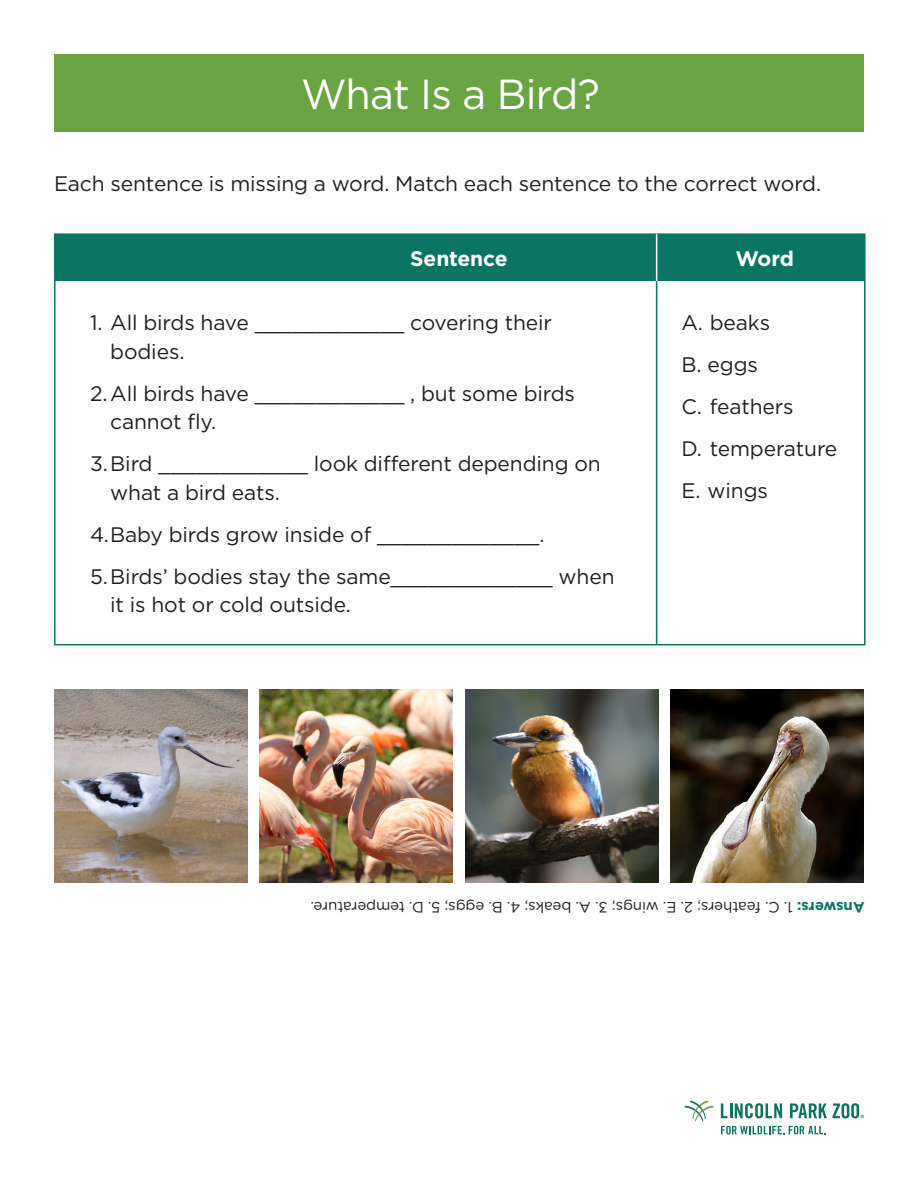
<style>
.page{position:relative;width:918px;height:1188px;background:#fff}
.page>*{position:absolute;margin:0;border:0;box-sizing:border-box;transform-origin:0 0}
.t1{font:42px "Gotham";letter-spacing:-.015em;color:#fff}
.Body{font:21px/28.5px "Gotham";letter-spacing:-.005em;color:#231f20}
.Body-2{font:700 21px "Gotham";letter-spacing:-.005em;color:#fff}
.Body-3{font:15px "Gotham";letter-spacing:-.005em;color:#231f20}
.s1{font-weight:700;color:#0b7564}
</style>
<div class="page">
<div style="left:54px;top:234px;width:810px;height:47px;background:#0b7564"></div>
<div style="left:54px;top:54px;width:810px;height:77px;background:#6aa442"></div>
<svg style="left:684px;top:1101px;width:30px;height:21px"></svg>
<svg style="left:721px;top:1103px;width:61px;height:15px"></svg>
<svg style="left:790px;top:1103px;width:37px;height:15px"></svg>
<svg style="left:721px;top:1126px;width:105px;height:8px"></svg>
<svg style="left:833px;top:1103px;width:31px;height:15px"></svg>
<div style="left:54px;top:233px;width:812px;height:412px;border:2px solid #0b7564"></div>
<img style="left:260px;top:690px;width:193px;height:193px">
<img style="left:465px;top:690px;width:193px;height:193px">
<img style="left:671px;top:690px;width:193px;height:193px">
<img style="left:54px;top:690px;width:193px;height:193px">
<hr style="left:656px;top:234px;width:1px;height:410px;background:#0b7564">
<hr style="left:656px;top:234px;width:1px;height:47px;background:#fff">
<p class="t1" style="left:301px;top:68px;width:300px">What Is a Bird?</p>
<p class="Body" style="left:54px;top:169px;width:769px">Each sentence is missing a word. Match each sentence to the correct word.</p>
<p class="Body-2" style="left:410px;top:245px;width:99px">Sentence</p>
<p class="Body" style="left:110px;top:308px;width:443px;text-indent:-20px">1. All birds have ____________ covering their bodies.</p>
<p class="Body" style="left:110px;top:379px;width:466px;text-indent:-20px">2.All birds have ____________ , but some birds cannot fly.</p>
<p class="Body" style="left:110px;top:449px;width:492px;text-indent:-20px">3.Bird ____________ look different depending on what a bird eats.</p>
<p class="Body" style="left:90px;top:520px;width:456px">4.Baby birds grow inside of _____________.</p>
<p class="Body" style="left:110px;top:562px;width:506px;text-indent:-20px">5.Birds’ bodies stay the same_____________ when it is hot or cold outside.</p>
<p class="Body-2" style="left:735px;top:245px;width:60px">Word</p>
<p class="Body" style="left:681px;top:308px;width:90px">A. beaks</p>
<p class="Body" style="left:681px;top:350px;width:78px">B. eggs</p>
<p class="Body" style="left:681px;top:392px;width:114px">C. feathers</p>
<p class="Body" style="left:681px;top:434px;width:157px">D. temperature</p>
<p class="Body" style="left:681px;top:476px;width:88px">E. wings</p>
<p class="Body-3" style="left:865px;top:917px;width:556px;rotate:-180deg"><span class="s1">Answers:</span> 1. C. feathers; 2. E. wings; 3. A. beaks; 4. B. eggs; 5. D. temperature.</p>
</div>
